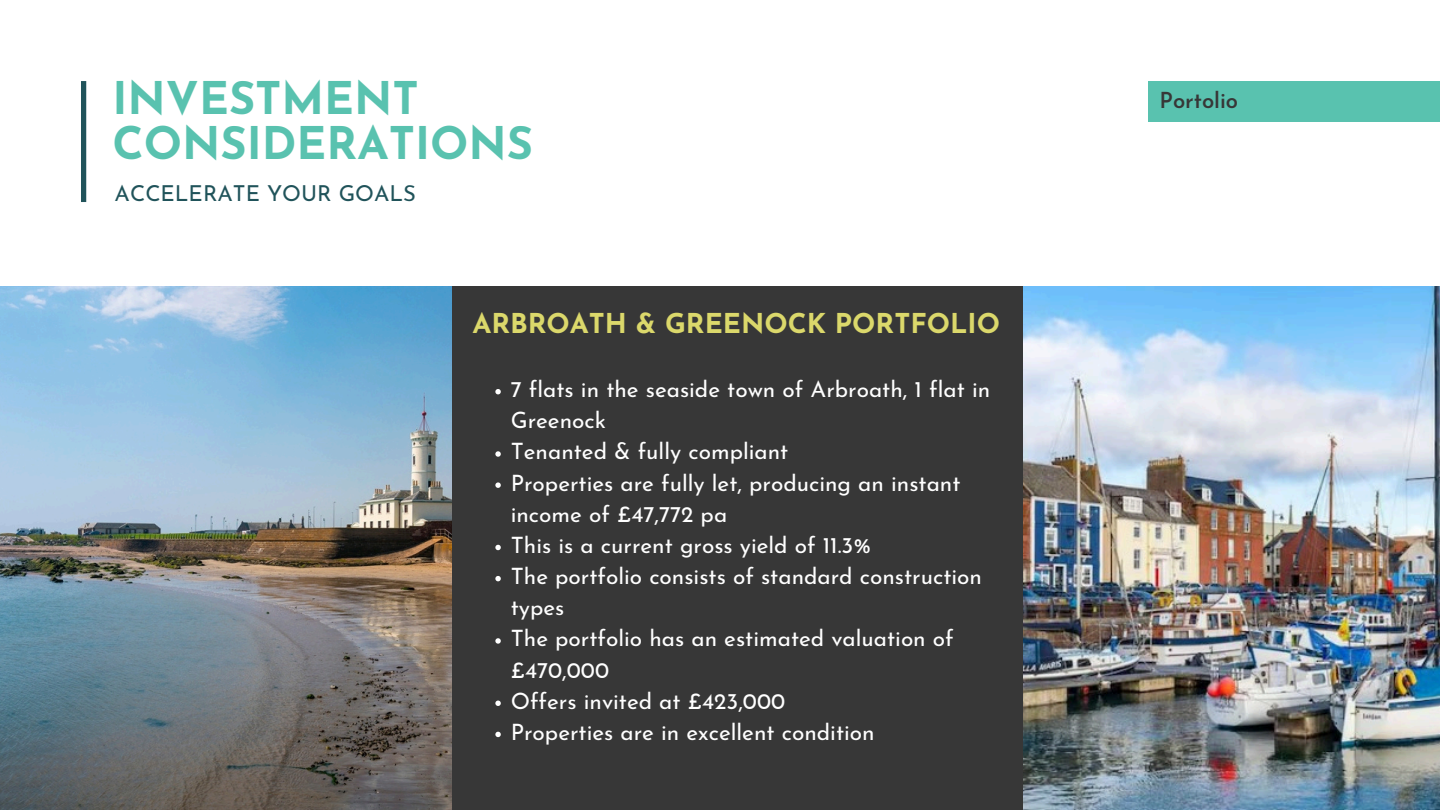
<style>
.page{position:relative;width:1440px;height:810px;background:#fff}
.page>*{position:absolute;margin:0;border:0;box-sizing:border-box;transform-origin:0 0}
.t1{font:700 45px/45px "Josefin Sans";color:#59c2af}
.t2{font:700 27.3px "Josefin Sans";color:#dbd86b}
.t3{font:22.6px/31.2px "Josefin Sans";color:#fff}
.t4{font:22px "Josefin Sans";color:#20535a}
.t5{font:600 22px "Josefin Sans";color:#373737}
</style>
<div class="page">
<div style="left:81px;top:81px;width:5px;height:121px;background:#20535a"></div>
<img style="left:1023px;top:286px;width:417px;height:524px">
<div style="left:435px;top:286px;width:588px;height:524px;background:#373737"></div>
<div style="left:1149px;top:81px;width:291px;height:40px;background:#59c2af"></div>
<img style="left:0;top:286px;width:452px;height:524px">
<svg style="left:495px;top:389px;width:6px;height:5px"></svg>
<svg style="left:495px;top:451px;width:6px;height:6px"></svg>
<svg style="left:495px;top:482px;width:6px;height:6px"></svg>
<svg style="left:495px;top:545px;width:6px;height:5px"></svg>
<svg style="left:495px;top:576px;width:6px;height:5px"></svg>
<svg style="left:495px;top:638px;width:6px;height:6px"></svg>
<svg style="left:495px;top:701px;width:6px;height:5px"></svg>
<svg style="left:495px;top:732px;width:6px;height:5px"></svg>
<p class="t1" style="left:112px;top:80px;width:422px">INVESTMENT<br>CONSIDERATIONS</p>
<p class="t4" style="left:115px;top:184px;width:303px">ACCELERATE YOUR GOALS</p>
<p class="t2" style="left:472px;top:313px;width:529px">ARBROATH &amp; GREENOCK PORTFOLIO</p>
<h3 class="t3" style="left:511px;top:376px;width:481px">7 flats in the seaside town of Arbroath, 1 flat in<br>Greenock</h3>
<h4 class="t3" style="left:511px;top:438px;width:279px">Tenanted &amp; fully compliant</h4>
<h2 class="t3" style="left:511px;top:469px;width:451px">Properties are fully let, producing an instant income of £47,772 pa</h2>
<p class="t3" style="left:511px;top:532px;width:362px">This is a current gross yield of 11.3%</p>
<p class="t3" style="left:511px;top:563px;width:473px">The portfolio consists of standard construction types</p>
<p class="t3" style="left:511px;top:625px;width:445px">The portfolio has an estimated valuation of £470,000</p>
<p class="t3" style="left:511px;top:687px;width:276px">Offers invited at £423,000</p>
<p class="t3" style="left:511px;top:719px;width:365px">Properties are in excellent condition</p>
<h1 class="t5" style="left:1160px;top:92px;width:80px">Portolio</h1>
</div>
